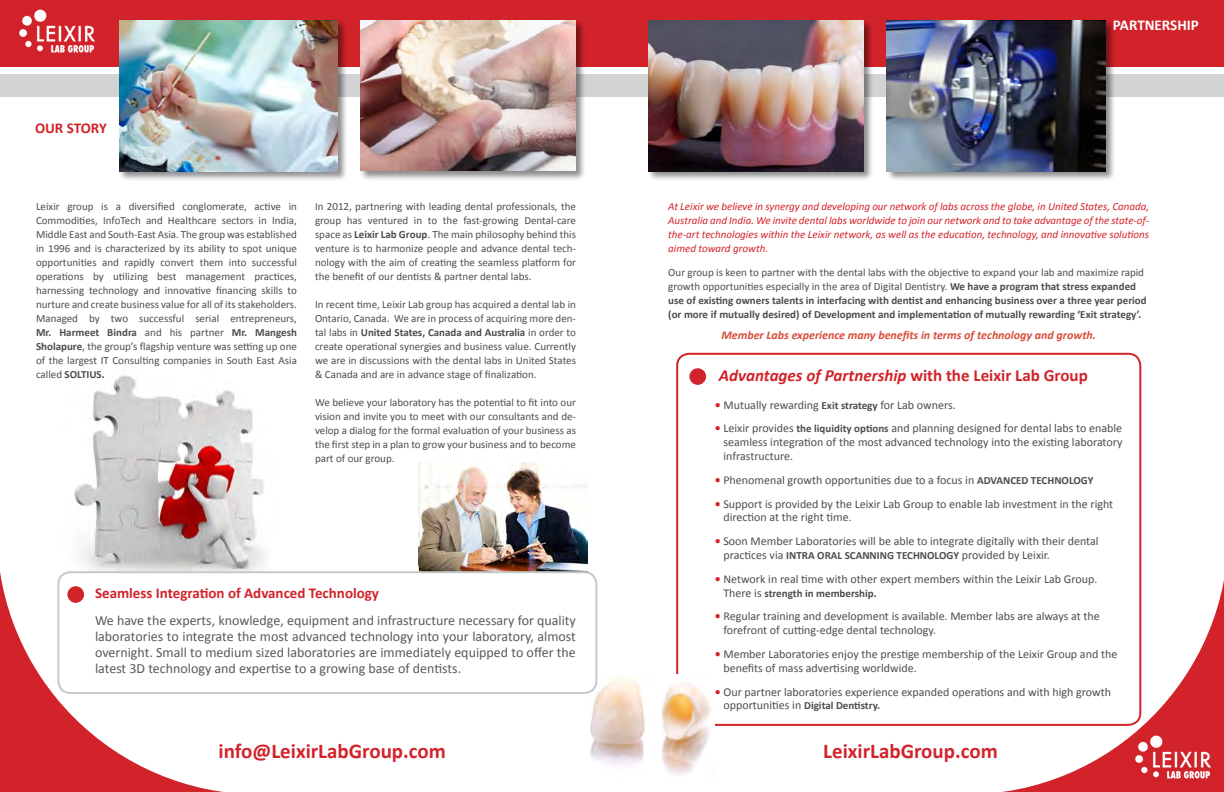
<style>
.page{position:relative;width:1224px;height:792px;background:#fff}
.page>*{position:absolute;margin:0;border:0;box-sizing:border-box;transform-origin:0 0}
.t1{font:700 21px "Calibri";color:#d2232a}
.t2{font:italic 700 17px "Calibri";color:#d2232a}
.Heading_1{font:700 15px "Calibri";color:#d2232a}
.Heading_1-2{font:700 15px "Calibri";color:#fff}
.t3{font:14px/16.1px "Calibri";color:#58595b;text-align:justify}
.t4{font:12px/13.8px "Calibri";color:#4d4d4f}
.t5{font:italic 700 12px "Calibri";color:#d74e3b}
.t6{font:11px/14px "Calibri";color:#4d4d4f;text-align:justify}
.t7{font:700 11px/14px "Calibri";color:#4d4d4f}
.Heading_1-3{font:italic 11px/14px "Calibri";color:#d2232a;text-align:justify}
.s1{font-weight:700}
.s2{font-weight:400}
.s3{font-style:normal}
.s4{font-weight:700;color:#d2232a}
.s5{font-weight:700;font-size:11px}
.s6{font-weight:400;font-size:12px}
</style>
<div class="page">
<img style="left:418px;top:463px;width:170px;height:108px">
<img style="left:74px;top:375px;width:191px;height:192px">
<div style="left:676px;top:353px;width:465px;height:373px;border:2px solid #d2232a;border-radius:12px"></div>
<img style="left:588px;top:675px;width:126px;height:100px">
<div style="left:58px;top:572px;width:538px;height:121px;background:#fff;border-radius:12px"></div>
<div style="left:57px;top:571px;width:540px;height:123px;border:2px solid #c7c8ca;border-radius:12px"></div>
<div style="left:0;top:0;width:1224px;height:66px;background:#d2232a"></div>
<div style="left:0;top:74px;width:1224px;height:23px;background:#d1d3d4"></div>
<div style="left:118px;top:19px;width:229px;height:162px;background:#000;opacity:.45"></div>
<img style="left:119px;top:20px;width:219px;height:151px">
<svg style="left:0;top:532px;width:260px;height:260px"></svg>
<svg style="left:966px;top:532px;width:258px;height:260px"></svg>
<div style="left:689px;top:368px;width:17px;height:17px;background:#d2232a;border-radius:50%"></div>
<div style="left:67px;top:586px;width:17px;height:17px;background:#d2232a;border-radius:50%"></div>
<div style="left:648px;top:19px;width:226px;height:162px;background:#000;opacity:.45"></div>
<img style="left:648px;top:20px;width:216px;height:151px">
<div style="left:360px;top:19px;width:226px;height:162px;background:#000;opacity:.45"></div>
<img style="left:361px;top:20px;width:215px;height:151px">
<div style="left:886px;top:19px;width:229px;height:162px;background:#000;opacity:.45"></div>
<img style="left:887px;top:20px;width:218px;height:151px">
<img style="left:1130px;top:727px;width:86px;height:59px">
<img style="left:15px;top:9px;width:80px;height:46px">
<p class="Heading_1" style="left:35px;top:119px;width:73px">OUR STORY</p>
<p class="t6" style="left:36px;top:198px;width:263px">Leixir group is a diversified conglomerate, active in Commodities, InfoTech and Healthcare sectors in India, Middle East and South-East Asia. The group was established in 1996 and is characterized by its ability to spot unique opportunities and rapidly convert them into successful operations by utilizing best management practices, harnessing technology and innovative financing skills to nurture and create business value for all of its stakeholders.<br>Managed by two successful serial entrepreneurs, <span class="s1">Mr. Harmeet Bindra</span> and his partner <span class="s1">Mr. Mangesh Sholapure</span>, the group’s flagship venture was setting up one of the largest IT Consulting companies in South East Asia called <span class="s1">SOLTIUS.</span></p>
<p class="t6" style="left:315px;top:198px;width:263px">In 2012, partnering with leading dental professionals, the group has ventured in to the fast-growing Dental-care space as <span class="s1">Leixir Lab Group</span>. The main philosophy behind this venture is to harmonize people and advance dental tech&shy;nology with the aim of creating the seamless platform for the benefit of our dentists &amp; partner dental labs.</p>
<p class="t6" style="left:315px;top:296px;width:263px">In recent time, Leixir Lab group has acquired a dental lab in Ontario, Canada. We are in process of acquiring more den&shy;tal labs in <span class="s1">United States, Canada and Australia</span> in order to create operational synergies and business value. Currently we are in discussions with the dental labs in United States &amp; Canada and are in advance stage of finalization.</p>
<p class="t6" style="left:315px;top:394px;width:263px">We believe your laboratory has the potential to fit into our vision and invite you to meet with our consultants and de&shy;velop a dialog for the formal evaluation of your business as the first step in a plan to grow your business and to become part of our group.</p>
<p class="Heading_1" style="left:95px;top:584px;width:286px">Seamless Integration of Advanced Technology</p>
<p class="t3" style="left:95px;top:611px;width:482px">We have the experts, knowledge, equipment and infrastructure necessary for quality laboratories to integrate the most advanced technology into your laboratory, almost overnight. Small to medium sized laboratories are immediately equipped to offer the latest 3D technology and expertise to a growing base of dentists.</p>
<p class="Heading_1-2" style="left:1113px;top:15px;width:87px">PARTNERSHIP</p>
<p class="Heading_1-3" style="left:668px;top:198px;width:482px">At Leixir we believe in synergy and developing our network of labs across the globe, in United States, Canada, Australia and India. We invite dental labs worldwide to join our network and to take advantage of the state-of&shy;the-art technologies within the Leixir network, as well as the education, technology, and innovative solutions aimed toward growth.</p>
<p class="t7" style="left:668px;top:264px;width:480px"><span class="s2">Our group is keen to partner with the dental labs with the objective to expand your lab and maximize rapid growth opportunities especially in the area of Digital Dentistry.</span> We have a program that stress expanded use of existing owners talents in interfacing with dentist and enhancing business over a three year period (or more if mutually desired) of Development and implementation of mutually rewarding ‘Exit strategy’.</p>
<p class="t5" style="left:721px;top:327px;width:376px">Member Labs experience many benefits in terms of technology and growth.</p>
<p class="t2" style="left:719px;top:364px;width:370px">Advantages of Partnership <span class="s3">with the Leixir Lab Group</span></p>
<p class="t4" style="left:715px;top:397px;width:242px"><span class="s4">•</span> Mutually rewarding <span class="s5">Exit strategy</span> for Lab owners.</p>
<p class="t4" style="left:723px;top:421px;width:401px;text-align:justify;text-indent:-9px"><span class="s4">•</span> Leixir provides <span class="s5">the liquidity options</span> and planning designed for dental labs to enable seamless integration of the most advanced technology into the existing laboratory infrastructure.</p>
<p class="t4" style="left:715px;top:472px;width:380px"><span class="s4">•</span> Phenomenal growth opportunities due to a focus in <span class="s5">ADVANCED TECHNOLOGY</span></p>
<p class="t4" style="left:723px;top:496px;width:391px;text-indent:-9px"><span class="s4">•</span> Support is provided by the Leixir Lab Group to enable lab investment in the right direction at the right time.</p>
<p class="t4" style="left:723px;top:534px;width:377px;text-indent:-9px"><span class="s4">•</span> Soon Member Laboratories will be able to integrate digitally with their dental practices via <span class="s5">INTRA ORAL SCANNING TECHNOLOGY</span> provided by Leixir.</p>
<p class="t4" style="left:715px;top:571px;width:384px"><span class="s4">•</span> Network in real time with other expert members within the Leixir Lab Group.</p>
<p class="t7" style="left:723px;top:585px;width:155px"><span class="s6">There is</span> strength in membership.</p>
<p class="t4" style="left:723px;top:609px;width:378px;text-indent:-9px"><span class="s4">•</span> Regular training and development is available. Member labs are always at the forefront of cutting-edge dental technology.</p>
<p class="t4" style="left:723px;top:647px;width:395px;text-indent:-9px"><span class="s4">•</span> Member Laboratories enjoy the prestige membership of the Leixir Group and the benefits of mass advertising worldwide.</p>
<p class="t4" style="left:715px;top:684px;width:398px"><span class="s4">•</span> Our partner laboratories experience expanded operations and with high growth</p>
<p class="t7" style="left:723px;top:698px;width:158px"><span class="s6">opportunities in</span> Digital Dentistry.</p>
<p class="t1" style="left:219px;top:738px;width:229px">info@LeixirLabGroup.com</p>
<p class="t1" style="left:823px;top:738px;width:176px">LeixirLabGroup.com</p>
</div>
